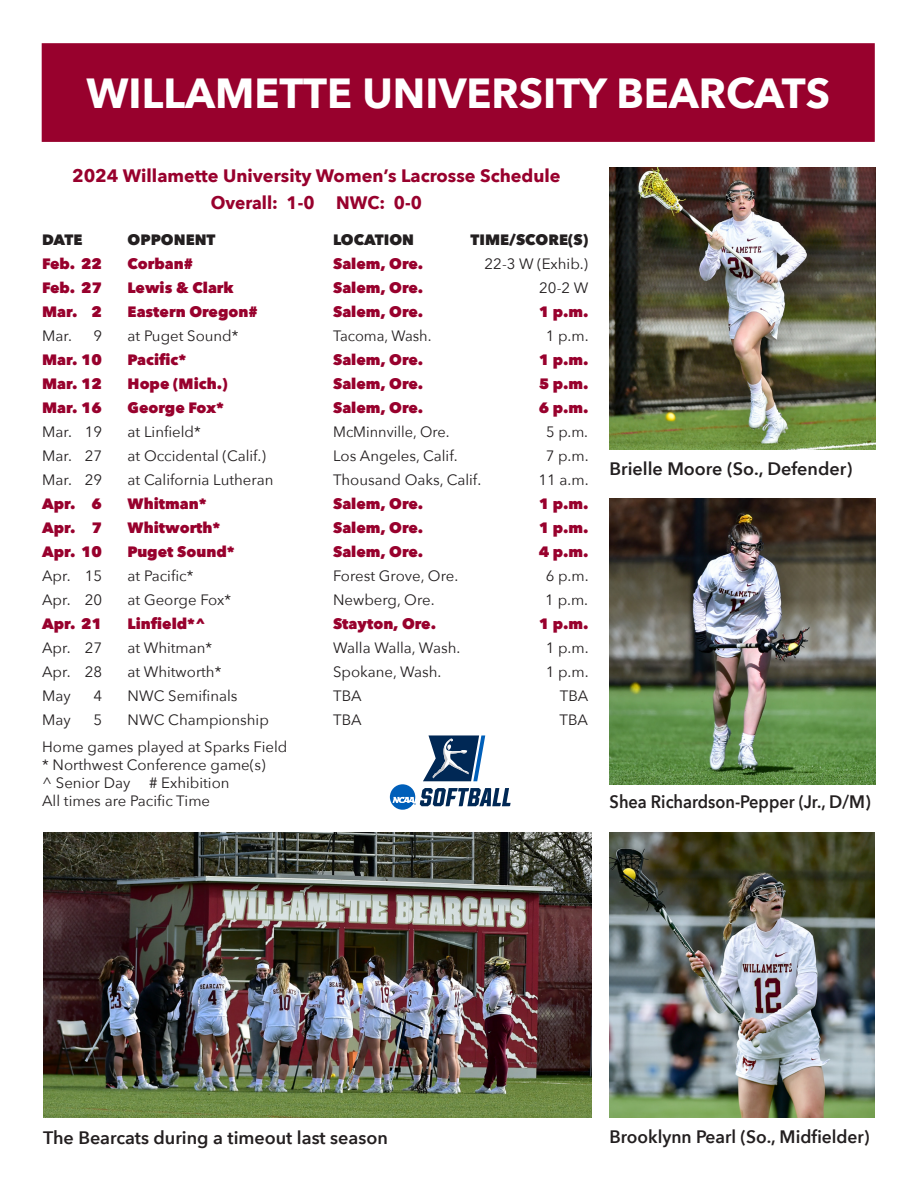
<style>
.page{position:relative;width:918px;height:1188px;background:#fff}
.page>*{position:absolute;margin:0;border:0;box-sizing:border-box;transform-origin:0 0}
.t1{font:700 42px "Avenir Next";color:#fff}
.t2{font:600 18px "Avenir Next";color:#231f20}
.t3{font:700 18px/27px "Avenir Next";color:#98012d;text-align:center}
.t4{font:600 18px "Avenir Next";color:#231f20;scale:.91 1}
.t5{font:15px/18px "Avenir Next";color:#231f20}
.t6{font:800 15px "Avenir Next";color:#98012d}
.t7{font:800 15px "Avenir Next";color:#231f20}
</style>
<div class="page">
<div style="left:42px;top:43px;width:833px;height:99px;background:#98012d;border:2px solid #98012d"></div>
<svg style="left:390px;top:735px;width:121px;height:75px"></svg>
<img style="left:610px;top:167px;width:266px;height:282px">
<img style="left:43px;top:833px;width:549px;height:285px">
<img style="left:610px;top:833px;width:265px;height:285px">
<img style="left:610px;top:499px;width:266px;height:285px">
<p class="t1" style="left:86px;top:57px;width:745px">WILLAMETTE UNIVERSITY BEARCATS</p>
<p class="t3" style="left:72px;top:162px;width:490px">2024 Willamette University Women’s Lacrosse Schedule<br>Overall: 1-0 NWC: 0-0</p>
<p class="t7" style="left:42px;top:231px;width:42px">DATE</p>
<p class="t7" style="left:128px;top:231px;width:89px">OPPONENT</p>
<p class="t7" style="left:333px;top:231px;width:82px">LOCATION</p>
<p class="t7" style="left:470px;top:231px;width:119px">TIME/SCORE(S)</p>
<p class="t6" style="left:42px;top:255px;width:62px">Feb. 22</p>
<p class="t6" style="left:128px;top:255px;width:67px">Corban#</p>
<p class="t6" style="left:333px;top:255px;width:92px">Salem, Ore.</p>
<p class="t5" style="left:485px;top:254px;width:105px">22-3 W (Exhib.)</p>
<p class="t6" style="left:42px;top:279px;width:62px">Feb. 27</p>
<p class="t6" style="left:128px;top:279px;width:108px">Lewis &amp; Clark</p>
<p class="t6" style="left:333px;top:279px;width:92px">Salem, Ore.</p>
<p class="t5" style="left:539px;top:278px;width:51px">20-2 W</p>
<p class="t6" style="left:42px;top:303px;width:61px">Mar. 2</p>
<p class="t6" style="left:128px;top:303px;width:132px">Eastern Oregon#</p>
<p class="t6" style="left:333px;top:303px;width:92px">Salem, Ore.</p>
<p class="t6" style="left:539px;top:303px;width:51px">1 p.m.</p>
<p class="t5" style="left:42px;top:326px;width:31px">Mar.</p>
<p class="t5" style="left:93px;top:326px;width:10px">9</p>
<p class="t5" style="left:128px;top:326px;width:112px">at Puget Sound*</p>
<p class="t5" style="left:333px;top:326px;width:100px">Tacoma, Wash.</p>
<p class="t5" style="left:546px;top:326px;width:44px">1 p.m.</p>
<p class="t6" style="left:42px;top:351px;width:61px">Mar. 10</p>
<p class="t6" style="left:128px;top:351px;width:60px">Pacific*</p>
<p class="t6" style="left:333px;top:351px;width:92px">Salem, Ore.</p>
<p class="t6" style="left:539px;top:351px;width:51px">1 p.m.</p>
<p class="t6" style="left:42px;top:375px;width:62px">Mar. 12</p>
<p class="t6" style="left:128px;top:375px;width:101px">Hope (Mich.)</p>
<p class="t6" style="left:333px;top:375px;width:92px">Salem, Ore.</p>
<p class="t6" style="left:539px;top:375px;width:51px">5 p.m.</p>
<p class="t6" style="left:42px;top:399px;width:61px">Mar. 16</p>
<p class="t6" style="left:128px;top:399px;width:98px">George Fox*</p>
<p class="t6" style="left:333px;top:399px;width:92px">Salem, Ore.</p>
<p class="t6" style="left:539px;top:399px;width:51px">6 p.m.</p>
<p class="t5" style="left:42px;top:422px;width:61px">Mar. 19</p>
<p class="t5" style="left:128px;top:422px;width:75px">at Linfield*</p>
<p class="t5" style="left:333px;top:422px;width:118px">McMinnville, Ore.</p>
<p class="t5" style="left:546px;top:422px;width:43px">5 p.m.</p>
<p class="t5" style="left:42px;top:446px;width:61px">Mar. 27</p>
<p class="t5" style="left:128px;top:446px;width:140px">at Occidental (Calif.)</p>
<p class="t5" style="left:333px;top:446px;width:126px">Los Angeles, Calif.</p>
<p class="t5" style="left:546px;top:446px;width:44px">7 p.m.</p>
<p class="t5" style="left:42px;top:470px;width:61px">Mar. 29</p>
<p class="t5" style="left:128px;top:470px;width:147px">at California Lutheran</p>
<p class="t5" style="left:333px;top:470px;width:150px">Thousand Oaks, Calif.</p>
<p class="t5" style="left:538px;top:470px;width:52px">11 a.m.</p>
<p class="t6" style="left:42px;top:495px;width:61px">Apr. 6</p>
<p class="t6" style="left:128px;top:495px;width:80px">Whitman*</p>
<p class="t6" style="left:333px;top:495px;width:92px">Salem, Ore.</p>
<p class="t6" style="left:539px;top:495px;width:51px">1 p.m.</p>
<p class="t6" style="left:42px;top:519px;width:61px">Apr. 7</p>
<p class="t6" style="left:128px;top:519px;width:94px">Whitworth*</p>
<p class="t6" style="left:333px;top:519px;width:92px">Salem, Ore.</p>
<p class="t6" style="left:539px;top:519px;width:51px">1 p.m.</p>
<p class="t6" style="left:42px;top:543px;width:61px">Apr. 10</p>
<p class="t6" style="left:128px;top:543px;width:109px">Puget Sound*</p>
<p class="t6" style="left:333px;top:543px;width:92px">Salem, Ore.</p>
<p class="t6" style="left:539px;top:543px;width:51px">4 p.m.</p>
<p class="t5" style="left:42px;top:566px;width:62px">Apr. 15</p>
<p class="t5" style="left:128px;top:566px;width:67px">at Pacific*</p>
<p class="t5" style="left:333px;top:566px;width:127px">Forest Grove, Ore.</p>
<p class="t5" style="left:546px;top:566px;width:44px">6 p.m.</p>
<p class="t5" style="left:42px;top:590px;width:61px">Apr. 20</p>
<p class="t5" style="left:128px;top:590px;width:105px">at George Fox*</p>
<p class="t5" style="left:333px;top:590px;width:103px">Newberg, Ore.</p>
<p class="t5" style="left:545px;top:590px;width:44px">1 p.m.</p>
<p class="t6" style="left:42px;top:615px;width:61px">Apr. 21</p>
<p class="t6" style="left:128px;top:615px;width:80px">Linfield*^</p>
<p class="t6" style="left:333px;top:615px;width:104px">Stayton, Ore.</p>
<p class="t6" style="left:539px;top:615px;width:51px">1 p.m.</p>
<p class="t5" style="left:42px;top:638px;width:61px">Apr. 27</p>
<p class="t5" style="left:128px;top:638px;width:86px">at Whitman*</p>
<p class="t5" style="left:333px;top:638px;width:129px">Walla Walla, Wash.</p>
<p class="t5" style="left:546px;top:638px;width:44px">1 p.m.</p>
<p class="t5" style="left:42px;top:662px;width:61px">Apr. 28</p>
<p class="t5" style="left:128px;top:662px;width:95px">at Whitworth*</p>
<p class="t5" style="left:333px;top:662px;width:110px">Spokane, Wash.</p>
<p class="t5" style="left:546px;top:662px;width:44px">1 p.m.</p>
<p class="t5" style="left:42px;top:686px;width:30px">May</p>
<p class="t5" style="left:93px;top:686px;width:10px">4</p>
<p class="t5" style="left:128px;top:686px;width:111px">NWC Semifinals</p>
<p class="t5" style="left:333px;top:686px;width:30px">TBA</p>
<p class="t5" style="left:560px;top:686px;width:30px">TBA</p>
<p class="t5" style="left:42px;top:710px;width:30px">May</p>
<p class="t5" style="left:93px;top:710px;width:10px">5</p>
<p class="t5" style="left:128px;top:710px;width:143px">NWC Championship</p>
<p class="t5" style="left:333px;top:710px;width:30px">TBA</p>
<p class="t5" style="left:560px;top:710px;width:30px">TBA</p>
<p class="t5" style="left:42px;top:737px;width:247px">Home games played at Sparks Field</p>
<p class="t5" style="left:42px;top:755px;width:225px">* Northwest Conference game(s) ^ Senior Day</p>
<p class="t5" style="left:149px;top:773px;width:82px"># Exhibition</p>
<p class="t5" style="left:42px;top:791px;width:170px">All times are Pacific Time</p>
<p class="t2" style="left:610px;top:454px;width:244px">Brielle Moore (So., Defender)</p>
<p class="t4" style="left:610px;top:787px;width:288px">Shea Richardson-Pepper (Jr., D/M)</p>
<p class="t2" style="left:43px;top:1122px;width:346px">The Bearcats during a timeout last season</p>
<p class="t2" style="left:610px;top:1121px;width:262px">Brooklynn Pearl (So., Midfielder)</p>
</div>
